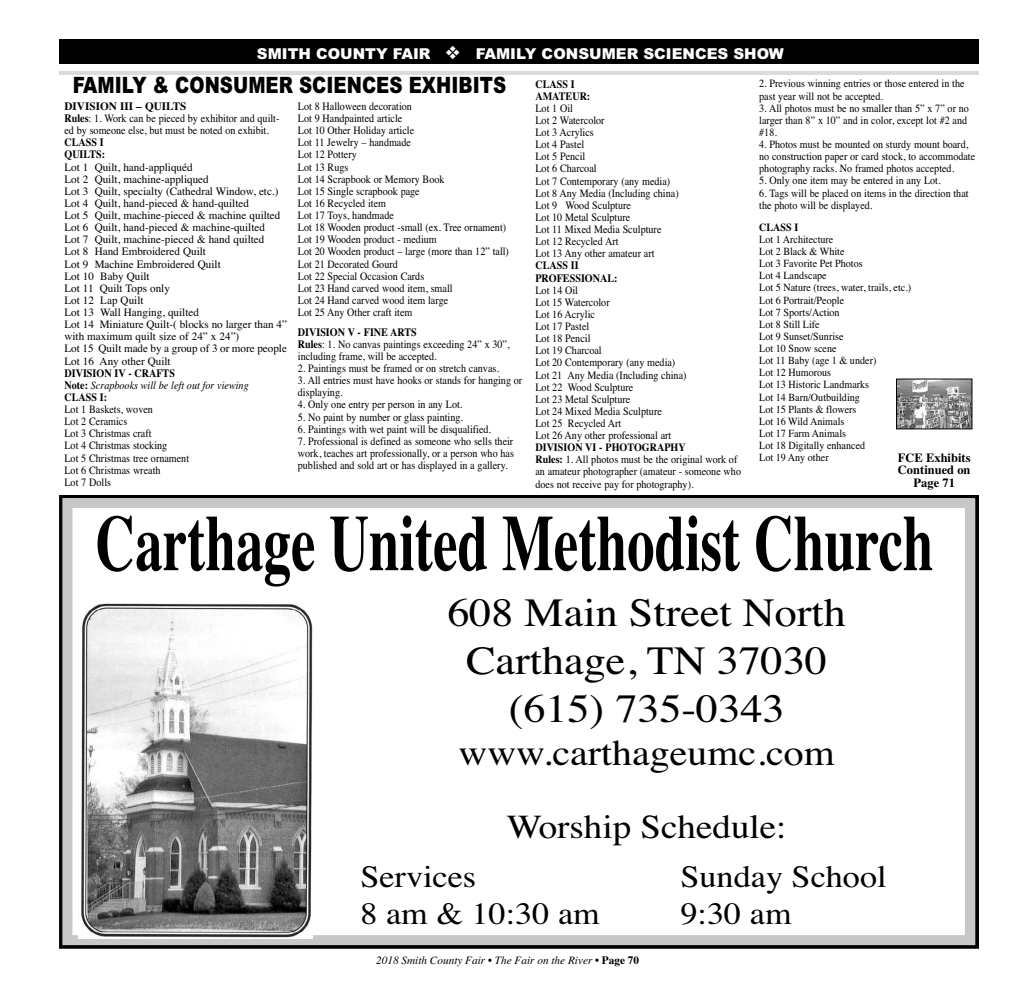
<style>
.page{position:relative;width:1024px;height:990px;background:#fff}
.page>*{position:absolute;margin:0;border:0;box-sizing:border-box;transform-origin:0 0}
.t1{font:700 79.25px "Times";color:#000;scale:.69 1}
.t2{font:40.12px/48.1px "Times";color:#000;text-align:center;scale:1.1 1}
.t3{font:36.25px "Times";color:#000;scale:1.1 1}
.t4{font:33.62px "Times";color:#000;scale:1.1 1}
.t5{font:31.12px "Times";color:#000;scale:1.1 1}
.t6{font:900 22.5px "Arial";color:#000;scale:.81 1}
.t7{font:900 15px "Arial";color:#fff}
.t8{font:700 12.5px/12.5px "Times";color:#000;text-align:center}
.t9{font:11.25px/12.1px "Times";color:#000;scale:.9 1}
.t10{font:11.25px/12.1px "Times";color:#000}
.t11{font:italic 11.25px/12.1px "Times";color:#000;scale:.9 1}
.t12{font:700 11.25px/12.1px "Times";color:#000;scale:.9 1}
.t13{font:italic 11.25px "Times";color:#000}
.t14{font:11.12px/12.1px "Times";color:#000;scale:.91 1}
.t15{font:10.88px/12.1px "Times";color:#000;scale:.93 1}
.t16{font:700 10.88px "Times";color:#000;scale:.93 1}
.s1{font-weight:700}
.s2{font-weight:700;font-style:normal}
</style>
<div class="page">
<div style="left:59px;top:495px;width:920px;height:454px;border:4px solid #000"></div>
<div style="left:62px;top:498px;width:913px;height:447px;border:10px solid #c7c7c7"></div>
<img style="left:78px;top:603px;width:235px;height:336px">
<div style="left:59px;top:39px;width:920px;height:25px;background:#000"></div>
<hr style="left:59px;top:71px;width:920px;height:4px;background:#dbdbdb">
<img style="left:898px;top:381px;width:72px;height:46px">
<div style="left:896px;top:379px;width:76px;height:50px;border:1px solid #000"></div>
<h3 class="t7" style="left:257px;top:45px;width:528px">SMITH COUNTY FAIR ❖ FAMILY CONSUMER SCIENCES SHOW</h3>
<h3 class="t6" style="left:73px;top:73px;width:536px">FAMILY &amp; CONSUMER SCIENCES EXHIBITS</h3>
<p class="t9" style="left:64px;top:101px;width:240px"><span class="s1">DIVISION III – QUILTS<br>Rules</span>: 1. Work can be pieced by exhibitor and quilt&shy;ed by someone else, but must be noted on exhibit.</p>
<p class="t12" style="left:64px;top:138px;width:47px">CLASS I<br>QUILTS:</p>
<p class="t10" style="left:64px;top:162px;width:224px">Lot 1 Quilt, hand-appliquéd<br>Lot 2 Quilt, machine-appliqued<br>Lot 3 Quilt, specialty (Cathedral Window, etc.)<br>Lot 4 Quilt, hand-pieced &amp; hand-quilted<br>Lot 5 Quilt, machine-pieced &amp; machine quilted Lot 6 Quilt, hand-pieced &amp; machine-quilted<br>Lot 7 Quilt, machine-pieced &amp; hand quilted<br>Lot 8 Hand Embroidered Quilt<br>Lot 9 Machine Embroidered Quilt<br>Lot 10 Baby Quilt<br>Lot 11 Quilt Tops only<br>Lot 12 Lap Quilt<br>Lot 13 Wall Hanging, quilted<br>Lot 14 Miniature Quilt-( blocks no larger than 4” with maximum quilt size of 24” x 24”)<br>Lot 15 Quilt made by a group of 3 or more people Lot 16 Any other Quilt</p>
<p class="t11" style="left:64px;top:368px;width:206px"><span class="s2">DIVISION IV - CRAFTS<br>Note:</span> Scrapbooks will be left out for viewing<br><span class="s2">CLASS I:</span></p>
<p class="t9" style="left:64px;top:404px;width:140px">Lot 1 Baskets, woven<br>Lot 2 Ceramics<br>Lot 3 Christmas craft<br>Lot 4 Christmas stocking<br>Lot 5 Christmas tree ornament<br>Lot 6 Christmas wreath<br>Lot 7 Dolls</p>
<p class="t9" style="left:298px;top:101px;width:236px">Lot 8 Halloween decoration<br>Lot 9 Handpainted article<br>Lot 10 Other Holiday article<br>Lot 11 Jewelry – handmade<br>Lot 12 Pottery<br>Lot 13 Rugs<br>Lot 14 Scrapbook or Memory Book<br>Lot 15 Single scrapbook page<br>Lot 16 Recycled item<br>Lot 17 Toys, handmade<br>Lot 18 Wooden product -small (ex. Tree ornament)<br>Lot 19 Wooden product - medium<br>Lot 20 Wooden product – large (more than 12” tall)<br>Lot 21 Decorated Gourd<br>Lot 22 Special Occasion Cards<br>Lot 23 Hand carved wood item, small<br>Lot 24 Hand carved wood item large<br>Lot 25 Any Other craft item</p>
<p class="t9" style="left:298px;top:327px;width:237px"><span class="s1">DIVISION V - FINE ARTS<br>Rules</span>: 1. No canvas paintings exceeding 24” x 30”, including frame, will be accepted.</p>
<p class="t9" style="left:298px;top:363px;width:225px">2. Paintings must be framed or on stretch canvas.</p>
<p class="t9" style="left:298px;top:375px;width:251px">3. All entries must have hooks or stands for hanging or displaying.</p>
<p class="t9" style="left:298px;top:400px;width:184px">4. Only one entry per person in any Lot.</p>
<p class="t9" style="left:298px;top:412px;width:185px">5. No paint by number or glass painting.</p>
<p class="t9" style="left:298px;top:424px;width:216px">6. Paintings with wet paint will be disqualified.</p>
<p class="t9" style="left:298px;top:436px;width:242px;text-align:justify">7. Professional is defined as someone who sells their work, teaches art professionally, or a person who has published and sold art or has displayed in a gallery.</p>
<p class="t12" style="left:535px;top:79px;width:63px">CLASS I<br>AMATEUR:</p>
<p class="t9" style="left:535px;top:103px;width:161px">Lot 1 Oil<br>Lot 2 Watercolor<br>Lot 3 Acrylics<br>Lot 4 Pastel<br>Lot 5 Pencil<br>Lot 6 Charcoal<br>Lot 7 Contemporary (any media)<br>Lot 8 Any Media (Including china)<br>Lot 9 Wood Sculpture<br>Lot 10 Metal Sculpture<br>Lot 11 Mixed Media Sculpture<br>Lot 12 Recycled Art<br>Lot 13 Any other amateur art</p>
<p class="t12" style="left:535px;top:261px;width:93px">CLASS II<br>PROFESSIONAL:</p>
<p class="t9" style="left:535px;top:285px;width:169px">Lot 14 Oil<br>Lot 15 Watercolor<br>Lot 16 Acrylic<br>Lot 17 Pastel<br>Lot 18 Pencil<br>Lot 19 Charcoal<br>Lot 20 Contemporary (any media)<br>Lot 21 Any Media (Including china)<br>Lot 22 Wood Sculpture<br>Lot 23 Metal Sculpture<br>Lot 24 Mixed Media Sculpture<br>Lot 25 Recycled Art<br>Lot 26 Any other professional art</p>
<p class="t14" style="left:535px;top:442px;width:227px"><span class="s1">DIVISION VI - PHOTOGRAPHY<br>Rules:</span> 1. All photos must be the original work of an amateur photographer (amateur - someone who does not receive pay for photography).</p>
<p class="t14" style="left:759px;top:79px;width:227px">2. Previous winning entries or those entered in the past year will not be accepted.</p>
<p class="t14" style="left:759px;top:103px;width:232px">3. All photos must be no smaller than 5” x 7” or no larger than 8” x 10” and in color, except lot #2 and #18.</p>
<p class="t14" style="left:759px;top:139px;width:239px">4. Photos must be mounted on sturdy mount board, no construction paper or card stock, to accommodate photography racks. No framed photos accepted.</p>
<p class="t14" style="left:759px;top:176px;width:201px">5. Only one item may be entered in any Lot.</p>
<p class="t14" style="left:759px;top:188px;width:232px">6. Tags will be placed on items in the direction that the photo will be displayed.</p>
<p class="t16" style="left:759px;top:223px;width:44px">CLASS I</p>
<p class="t15" style="left:759px;top:234px;width:165px">Lot 1 Architecture<br>Lot 2 Black &amp; White<br>Lot 3 Favorite Pet Photos<br>Lot 4 Landscape<br>Lot 5 Nature (trees, water, trails, etc.)<br>Lot 6 Portrait/People<br>Lot 7 Sports/Action<br>Lot 8 Still Life<br>Lot 9 Sunset/Sunrise<br>Lot 10 Snow scene<br>Lot 11 Baby (age 1 &amp; under)<br>Lot 12 Humorous<br>Lot 13 Historic Landmarks<br>Lot 14 Barn/Outbuilding<br>Lot 15 Plants &amp; flowers<br>Lot 16 Wild Animals<br>Lot 17 Farm Animals<br>Lot 18 Digitally enhanced<br>Lot 19 Any other</p>
<p class="t8" style="left:898px;top:453px;width:74px">FCE Exhibits<br>Continued on<br>Page 71</p>
<h1 class="t1" style="left:95px;top:515px;width:1216px">Carthage United Methodist Church</h1>
<h2 class="t2" style="left:447px;top:592px;width:364px">608 Main Street North<br>Carthage, TN 37030 (615) 735-0343</h2>
<h3 class="t3" style="left:458px;top:740px;width:343px">www.carthageumc.com</h3>
<h3 class="t4" style="left:507px;top:815px;width:256px">Worship Schedule:</h3>
<h3 class="t5" style="left:360px;top:865px;width:107px">Services</h3>
<h3 class="t5" style="left:680px;top:865px;width:189px">Sunday School</h3>
<h3 class="t5" style="left:360px;top:903px;width:219px">8 am &amp; 10:30 am</h3>
<h3 class="t5" style="left:680px;top:903px;width:102px">9:30 am</h3>
<p class="t13" style="left:376px;top:956px;width:264px">2018 Smith County Fair • The Fair on the River <span class="s1">•</span> <span class="s2">Page 70</span></p>
</div>
